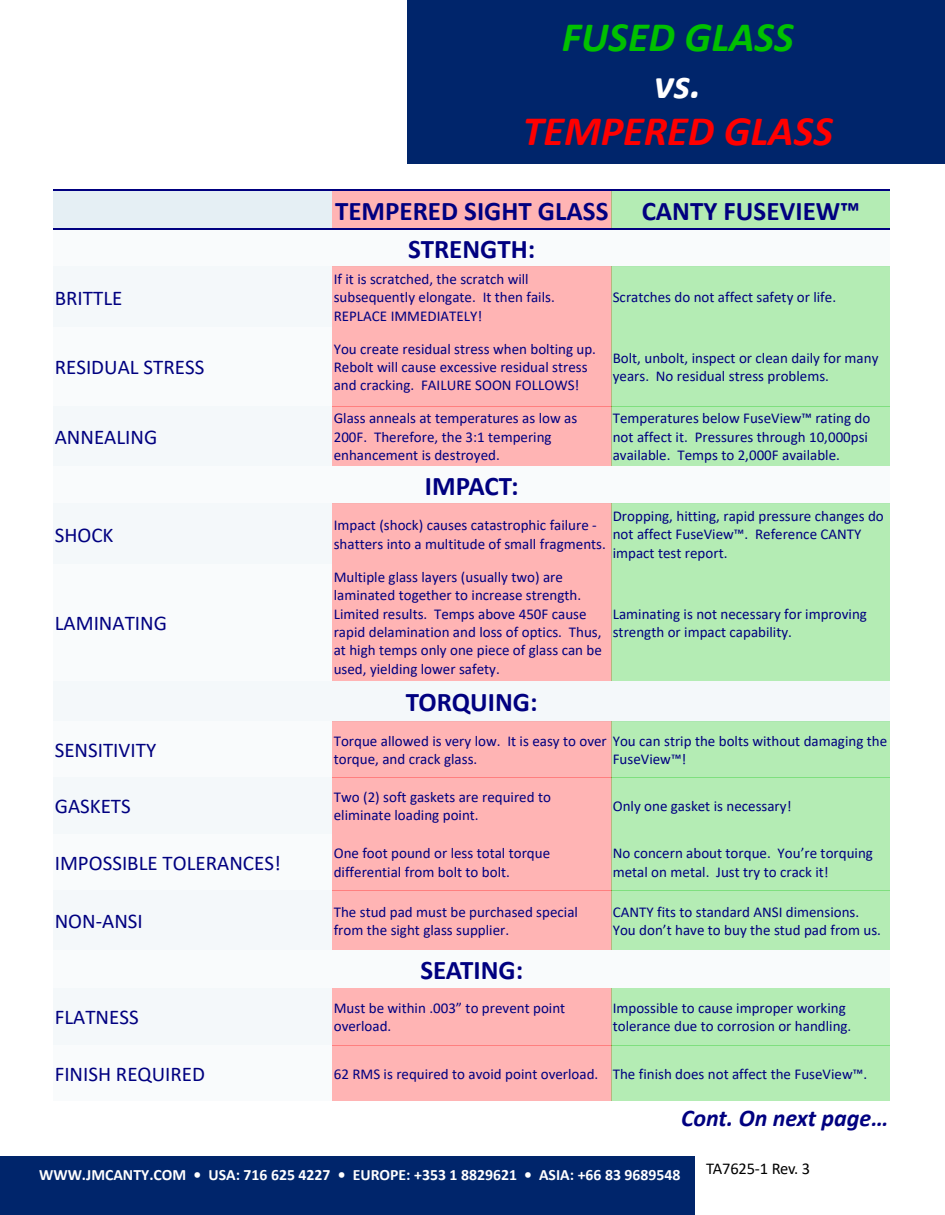
<style>
.page{position:relative;width:945px;height:1215px;background:#fff}
.page>*{position:absolute;margin:0;border:0;box-sizing:border-box;transform-origin:0 0}
.t1{font:italic 700 42px "Calibri";color:#f00}
.t2{font:italic 700 42px "Calibri";color:#00c100}
.t3{font:italic 700 42px "Calibri";color:#fff}
.t4{font:700 27px/38.2px "Calibri";color:#000080}
.t5{font:italic 700 24px "Calibri";color:#000080}
.t6{font:21px "Calibri";color:#000080}
.t7{font:16.5px "Calibri";letter-spacing:-.01em;color:#000}
.t8{font:700 15.75px "Calibri";color:#fff}
.t9{font:15px/18.3px "Calibri";color:#000080}
</style>
<div class="page">
<div style="left:53px;top:190px;width:279px;height:39px;background:#e5eff4"></div>
<div style="left:332px;top:190px;width:279px;height:39px;background:#ffb4b4"></div>
<div style="left:611px;top:190px;width:279px;height:39px;background:#b4ecb4"></div>
<div style="left:53px;top:229px;width:837px;height:38px;background:#f9fbfc"></div>
<div style="left:53px;top:267px;width:279px;height:60px;background:#f4f8fa"></div>
<div style="left:332px;top:267px;width:279px;height:60px;background:#ffb4b4"></div>
<div style="left:611px;top:267px;width:279px;height:60px;background:#b4ecb4"></div>
<div style="left:53px;top:327px;width:279px;height:79px;background:#f9fbfc"></div>
<div style="left:332px;top:327px;width:279px;height:79px;background:#ffb4b4"></div>
<div style="left:611px;top:327px;width:279px;height:79px;background:#b4ecb4"></div>
<div style="left:53px;top:406px;width:279px;height:60px;background:#f4f8fa"></div>
<div style="left:332px;top:406px;width:279px;height:60px;background:#ffb4b4"></div>
<div style="left:611px;top:406px;width:279px;height:60px;background:#b4ecb4"></div>
<div style="left:53px;top:466px;width:837px;height:38px;background:#f9fbfc"></div>
<div style="left:53px;top:504px;width:279px;height:60px;background:#f4f8fa"></div>
<div style="left:332px;top:504px;width:279px;height:60px;background:#ffb4b4"></div>
<div style="left:611px;top:504px;width:279px;height:60px;background:#b4ecb4"></div>
<div style="left:53px;top:564px;width:279px;height:117px;background:#f9fbfc"></div>
<div style="left:332px;top:564px;width:279px;height:117px;background:#ffb4b4"></div>
<div style="left:611px;top:564px;width:279px;height:117px;background:#b4ecb4"></div>
<div style="left:53px;top:681px;width:837px;height:40px;background:#f4f8fa"></div>
<div style="left:53px;top:721px;width:279px;height:57px;background:#f9fbfc"></div>
<div style="left:332px;top:721px;width:279px;height:57px;background:#ffb4b4"></div>
<div style="left:611px;top:721px;width:279px;height:57px;background:#b4ecb4"></div>
<div style="left:53px;top:778px;width:279px;height:56px;background:#f4f8fa"></div>
<div style="left:332px;top:778px;width:279px;height:56px;background:#ffb4b4"></div>
<div style="left:611px;top:778px;width:279px;height:56px;background:#b4ecb4"></div>
<div style="left:53px;top:834px;width:279px;height:56px;background:#f9fbfc"></div>
<div style="left:332px;top:834px;width:279px;height:56px;background:#ffb4b4"></div>
<div style="left:611px;top:834px;width:279px;height:56px;background:#b4ecb4"></div>
<div style="left:53px;top:890px;width:279px;height:61px;background:#f4f8fa"></div>
<div style="left:332px;top:890px;width:279px;height:61px;background:#ffb4b4"></div>
<div style="left:611px;top:890px;width:279px;height:61px;background:#b4ecb4"></div>
<div style="left:53px;top:951px;width:837px;height:37px;background:#f9fbfc"></div>
<div style="left:53px;top:988px;width:279px;height:57px;background:#f4f8fa"></div>
<div style="left:332px;top:988px;width:279px;height:57px;background:#ffb4b4"></div>
<div style="left:611px;top:988px;width:279px;height:57px;background:#b4ecb4"></div>
<div style="left:53px;top:1045px;width:279px;height:56px;background:#f9fbfc"></div>
<div style="left:332px;top:1045px;width:279px;height:56px;background:#ffb4b4"></div>
<div style="left:611px;top:1045px;width:279px;height:56px;background:#b4ecb4"></div>
<hr style="left:53px;top:190px;width:279px;height:1px;background:#000080">
<hr style="left:332px;top:190px;width:279px;height:1px;background:#000080">
<hr style="left:611px;top:190px;width:279px;height:1px;background:#000080">
<hr style="left:53px;top:228px;width:279px;height:2px;background:#000080">
<hr style="left:332px;top:228px;width:279px;height:2px;background:#000080">
<hr style="left:611px;top:228px;width:279px;height:2px;background:#000080">
<div style="left:407px;top:0;width:538px;height:163px;background:#00256b"></div>
<div style="left:0;top:1156px;width:694px;height:59px;background:#00256b"></div>
<h1 class="t2" style="left:562px;top:19px;width:233px">FUSED GLASS</h1>
<h1 class="t3" style="left:654px;top:67px;width:49px">vs.</h1>
<h1 class="t1" style="left:523px;top:114px;width:312px">TEMPERED GLASS</h1>
<h3 class="t6" style="left:55px;top:289px;width:69px">BRITTLE</h3>
<h3 class="t6" style="left:55px;top:358px;width:151px">RESIDUAL STRESS</h3>
<h3 class="t6" style="left:55px;top:428px;width:104px">ANNEALING</h3>
<h2 class="t4" style="left:408px;top:194px;width:453px;text-indent:-73px">TEMPERED SIGHT GLASS CANTY FUSEVIEW™<br>STRENGTH:</h2>
<p class="t9" style="left:334px;top:271px;width:223px">If it is scratched, the scratch will subsequently elongate. It then fails.<br>REPLACE IMMEDIATELY!</p>
<p class="t9" style="left:613px;top:289px;width:225px">Scratches do not affect safety or life.</p>
<p class="t9" style="left:334px;top:341px;width:264px">You create residual stress when bolting up.<br>Rebolt will cause excessive residual stress and cracking. FAILURE SOON FOLLOWS!</p>
<p class="t9" style="left:613px;top:350px;width:267px">Bolt, unbolt, inspect or clean daily for many years. No residual stress problems.</p>
<p class="t9" style="left:334px;top:410px;width:245px">Glass anneals at temperatures as low as<br>200F. Therefore, the 3:1 tempering enhancement is destroyed.</p>
<p class="t9" style="left:613px;top:410px;width:259px">Temperatures below FuseView™ rating do not affect it. Pressures through 10,000psi available. Temps to 2,000F available.</p>
<h2 class="t4" style="left:425px;top:469px;width:95px">IMPACT:</h2>
<h3 class="t6" style="left:55px;top:526px;width:60px">SHOCK</h3>
<p class="t9" style="left:334px;top:517px;width:274px">Impact (shock) causes catastrophic failure - shatters into a multitude of small fragments.</p>
<p class="t9" style="left:613px;top:508px;width:273px">Dropping, hitting, rapid pressure changes do not affect FuseView™. Reference CANTY impact test report.</p>
<h3 class="t6" style="left:55px;top:614px;width:114px">LAMINATING</h3>
<p class="t9" style="left:334px;top:569px;width:270px">Multiple glass layers (usually two) are laminated together to increase strength.<br>Limited results. Temps above 450F cause rapid delamination and loss of optics. Thus, at high temps only one piece of glass can be used, yielding lower safety.</p>
<h2 class="t4" style="left:406px;top:685px;width:133px">TORQUING:</h2>
<p class="t9" style="left:613px;top:606px;width:256px">Laminating is not necessary for improving strength or impact capability.</p>
<h3 class="t6" style="left:55px;top:741px;width:103px">SENSITIVITY</h3>
<p class="t9" style="left:334px;top:733px;width:555px">Torque allowed is very low. It is easy to over You can strip the bolts without damaging the torque, and crack glass.</p>
<p class="t9" style="left:613px;top:751px;width:75px">FuseView™!</p>
<h3 class="t6" style="left:55px;top:798px;width:78px">GASKETS</h3>
<p class="t9" style="left:334px;top:789px;width:219px">Two (2) soft gaskets are required to eliminate loading point.</p>
<p class="t9" style="left:613px;top:798px;width:180px">Only one gasket is necessary!</p>
<h3 class="t6" style="left:55px;top:854px;width:228px">IMPOSSIBLE TOLERANCES!</h3>
<p class="t9" style="left:334px;top:846px;width:218px">One foot pound or less total torque differential from bolt to bolt.</p>
<p class="t9" style="left:613px;top:846px;width:262px">No concern about torque. You’re torquing metal on metal. Just try to crack it!</p>
<h3 class="t6" style="left:55px;top:912px;width:90px">NON-ANSI</h3>
<p class="t9" style="left:334px;top:904px;width:246px">The stud pad must be purchased special from the sight glass supplier.</p>
<p class="t9" style="left:613px;top:904px;width:270px">CANTY fits to standard ANSI dimensions.<br>You don’t have to buy the stud pad from us.</p>
<h2 class="t4" style="left:420px;top:953px;width:104px">SEATING:</h2>
<h3 class="t6" style="left:55px;top:1009px;width:85px">FLATNESS</h3>
<p class="t9" style="left:334px;top:1000px;width:233px">Must be within .003” to prevent point overload.</p>
<p class="t9" style="left:613px;top:1000px;width:240px">Impossible to cause improper working tolerance due to corrosion or handling.</p>
<h3 class="t6" style="left:55px;top:1065px;width:152px">FINISH REQUIRED</h3>
<p class="t9" style="left:334px;top:1066px;width:535px">62 RMS is required to avoid point overload. The finish does not affect the FuseView™.</p>
<h3 class="t5" style="left:681px;top:1108px;width:209px">Cont. On next page…</h3>
<p class="t8" style="left:39px;top:1168px;width:643px">WWW.JMCANTY.COM • USA: 716 625 4227 • EUROPE: +353 1 8829621 • ASIA: +66 83 9689548</p>
<p class="t7" style="left:706px;top:1161px;width:105px">TA7625-1 Rev. 3</p>
</div>
